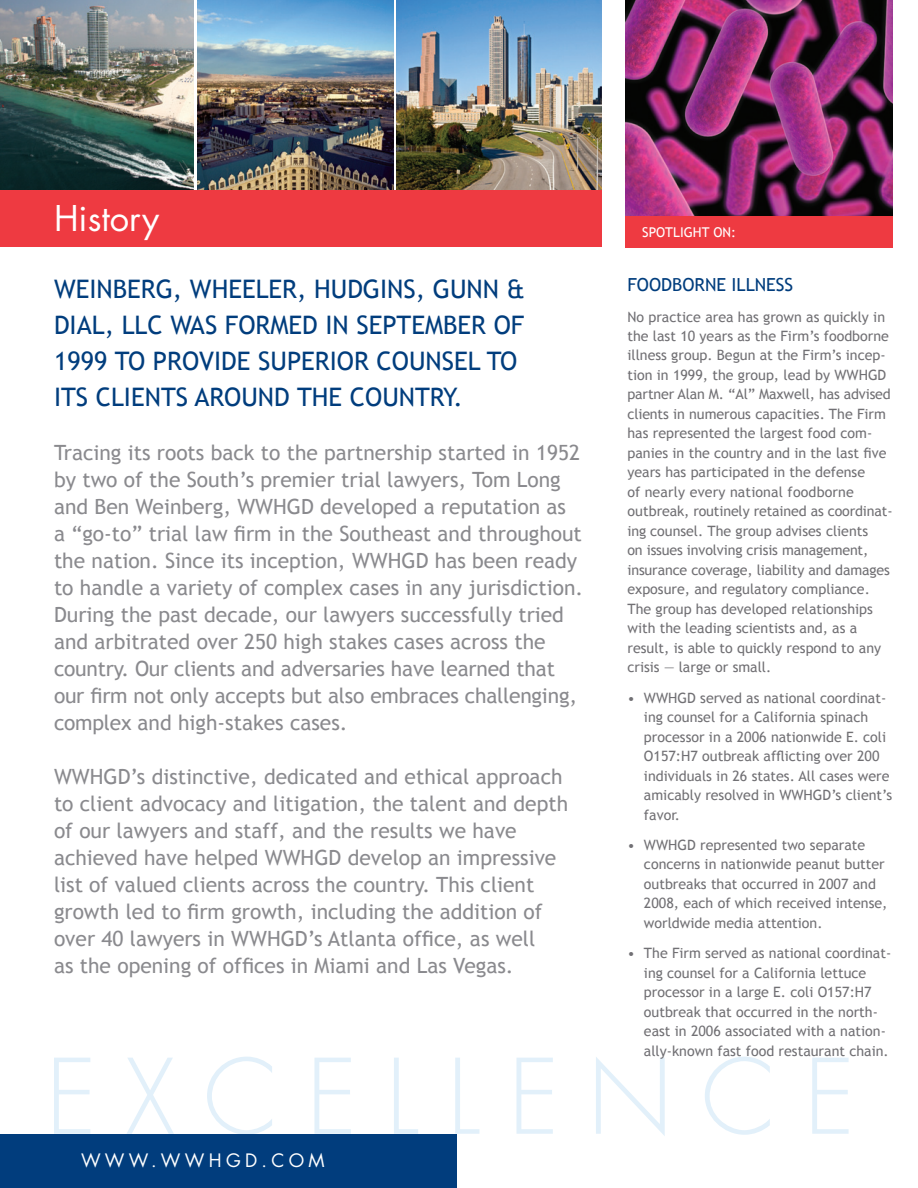
<style>
.page{position:relative;width:918px;height:1188px;background:#fff}
.page>*{position:absolute;margin:0;border:0;box-sizing:border-box;transform-origin:0 0}
.t1{font:34.5px "Futura";color:#fff}
.t2{font:25.5px/36px "Trebuchet MS";color:#013d7d}
.t3{font:21px/27px "Trebuchet MS";color:#8a8a8e}
.t4{font:18px "Trebuchet MS";color:#013d7d}
.t5{font:18px "Futura";letter-spacing:.24em;color:#fff}
.t6{font:14.25px/19.5px "Trebuchet MS";color:#717074}
.t7{font:13.5px "Trebuchet MS";color:#fff}
</style>
<div class="page">
<img style="left:626px;top:0;width:267px;height:216px">
<hr style="left:917px;top:0;width:1px;height:79px;background:#013d7d">
<svg style="left:54px;top:1057px;width:795px;height:79px"></svg>
<img style="left:197px;top:0;width:197px;height:190px">
<img style="left:397px;top:0;width:205px;height:190px">
<img style="left:0;top:0;width:194px;height:190px">
<div style="left:0;top:190px;width:602px;height:58px;background:#ee3a41"></div>
<div style="left:626px;top:216px;width:267px;height:32px;background:#ee3a41"></div>
<div style="left:0;top:1134px;width:456px;height:54px;background:#013d7d"></div>
<h1 class="t1" style="left:54px;top:196px;width:107px">History</h1>
<h2 class="t2" style="left:54px;top:271px;width:472px">WEINBERG, WHEELER, HUDGINS, GUNN &amp; DIAL, LLC WAS FORMED IN SEPTEMBER OF 1999 TO PROVIDE SUPERIOR COUNSEL TO ITS CLIENTS AROUND THE COUNTRY.</h2>
<p class="t3" style="left:54px;top:439px;width:531px">Tracing its roots back to the partnership started in 1952 by two of the South’s premier trial lawyers, Tom Long and Ben Weinberg, WWHGD developed a reputation as<br>a “go-to” trial law firm in the Southeast and throughout the nation. Since its inception, WWHGD has been ready to handle a variety of complex cases in any jurisdiction.<br>During the past decade, our lawyers successfully tried and arbitrated over 250 high stakes cases across the country. Our clients and adversaries have learned that our firm not only accepts but also embraces challenging, complex and high-stakes cases.</p>
<p class="t3" style="left:54px;top:763px;width:516px">WWHGD’s distinctive, dedicated and ethical approach to client advocacy and litigation, the talent and depth of our lawyers and staff, and the results we have achieved have helped WWHGD develop an impressive list of valued clients across the country. This client growth led to firm growth, including the addition of over 40 lawyers in WWHGD’s Atlanta office, as well<br>as the opening of offices in Miami and Las Vegas.</p>
<p class="t5" style="left:81px;top:1149px;width:245px">WWW.WWHGD.COM</p>
<p class="t7" style="left:642px;top:224px;width:95px">SPOTLIGHT ON:</p>
<p class="t4" style="left:627px;top:274px;width:167px">FOODBORNE ILLNESS</p>
<p class="t6" style="left:627px;top:307px;width:267px">No practice area has grown as quickly in the last 10 years as the Firm’s foodborne illness group. Begun at the Firm’s incep&shy;tion in 1999, the group, lead by WWHGD partner Alan M. “Al” Maxwell, has advised clients in numerous capacities. The Firm has represented the largest food com&shy;panies in the country and in the last five years has participated in the defense<br>of nearly every national foodborne outbreak, routinely retained as coordinat&shy;ing counsel. The group advises clients<br>on issues involving crisis management, insurance coverage, liability and damages exposure, and regulatory compliance.<br>The group has developed relationships with the leading scientists and, as a result, is able to quickly respond to any crisis — large or small.</p>
<p class="t6" style="left:644px;top:688px;width:250px;text-indent:-17px">• WWHGD served as national coordinat&shy;ing counsel for a California spinach processor in a 2006 nationwide E. coli O157:H7 outbreak afflicting over 200 individuals in 26 states. All cases were amicably resolved in WWHGD’s client’s favor.</p>
<p class="t6" style="left:644px;top:835px;width:245px;text-indent:-17px">• WWHGD represented two separate concerns in nationwide peanut butter outbreaks that occurred in 2007 and 2008, each of which received intense, worldwide media attention.</p>
<p class="t6" style="left:644px;top:944px;width:249px;text-indent:-17px">• The Firm served as national coordinat&shy;ing counsel for a California lettuce processor in a large E. coli O157:H7 outbreak that occurred in the north&shy;east in 2006 associated with a nation&shy;ally-known fast food restaurant chain.</p>
</div>
